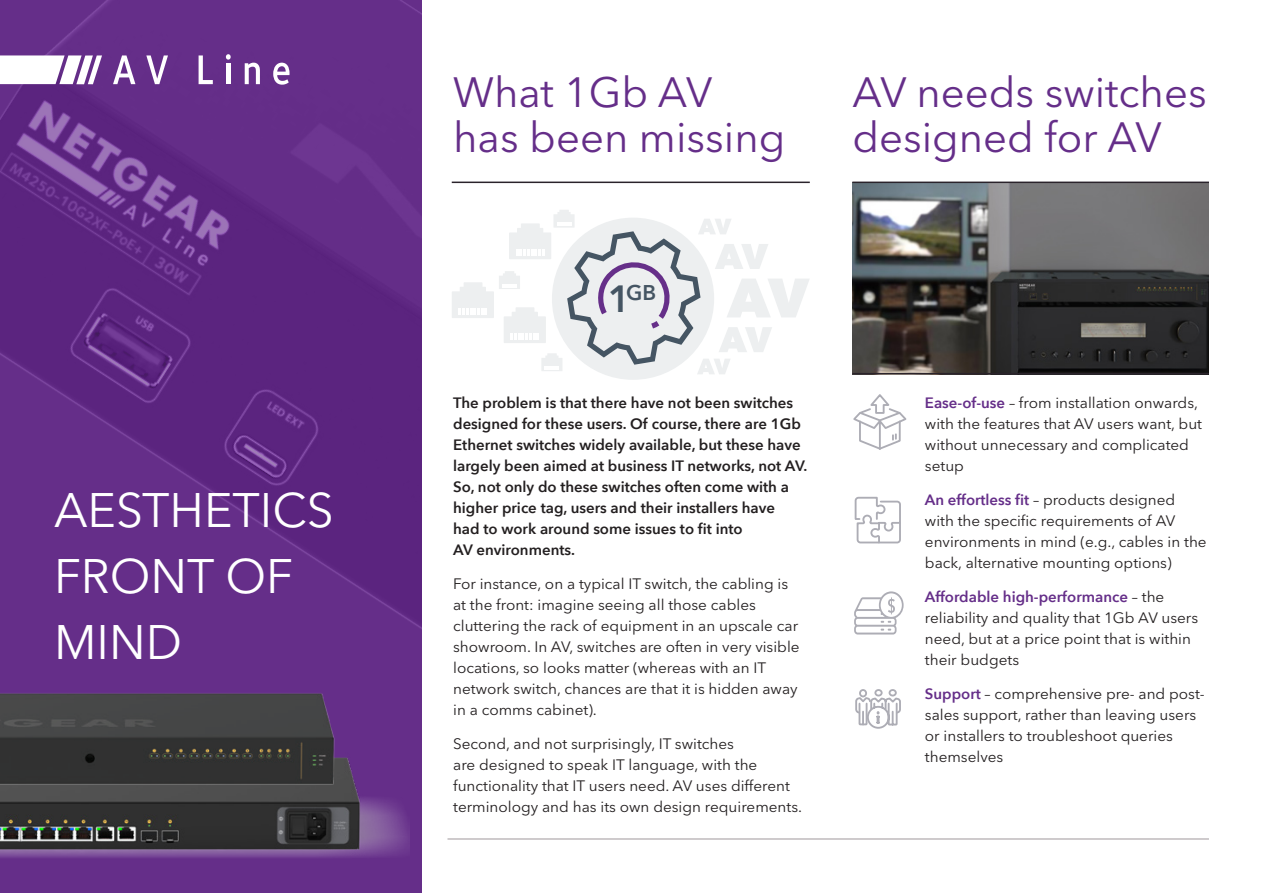
<style>
.page{position:relative;width:1263px;height:893px;background:#fff}
.page>*{position:absolute;margin:0;border:0;box-sizing:border-box;transform-origin:0 0}
.t1{font:48px/66px "Avenir Next LT Pro";color:#fff}
.t2{font:42px/45px "Avenir Next LT Pro";color:#652e89}
.t3{font:600 21.15px "Avenir Next";color:#455563}
.t4{font:15px/21px "Avenir Next LT Pro";color:#231f20}
.t5{font:600 15px/21px "Avenir Next";color:#231f20}
.s1{font-size:37.5px}
.s2{font-family:"Avenir Next";font-weight:600;color:#652e89}
</style>
<div class="page">
<img style="left:852px;top:183px;width:357px;height:190px">
<img style="left:0;top:0;width:422px;height:893px">
<hr style="left:447px;top:838px;width:762px;height:2px;background:#bfbabd">
<hr style="left:452px;top:182px;width:358px;height:1px;background:#2a232b">
<hr style="left:852px;top:182px;width:357px;height:1px;background:#2a232b">
<svg style="left:452px;top:210px;width:357px;height:164px"></svg>
<svg style="left:854px;top:591px;width:50px;height:43px"></svg>
<svg style="left:853px;top:394px;width:54px;height:56px"></svg>
<svg style="left:854px;top:496px;width:47px;height:48px"></svg>
<svg style="left:855px;top:689px;width:46px;height:40px"></svg>
<img style="left:0;top:733px;width:409px;height:160px">
<img style="left:0;top:667px;width:388px;height:160px">
<hr style="left:852px;top:373px;width:357px;height:1px;background:#2a232b">
<svg style="left:226px;top:54px;width:5px;height:6px"></svg>
<svg style="left:113px;top:55px;width:22px;height:29px"></svg>
<svg style="left:146px;top:55px;width:22px;height:29px"></svg>
<svg style="left:199px;top:55px;width:14px;height:29px"></svg>
<svg style="left:245px;top:63px;width:15px;height:21px"></svg>
<svg style="left:273px;top:63px;width:17px;height:22px"></svg>
<hr style="left:226px;top:63px;width:4px;height:21px;background:#fff">
<svg style="left:0;top:55px;width:102px;height:29px"></svg>
<p class="t1" style="left:54px;top:477px;width:281px">AESTHETICS<br>FRONT OF<br>MIND</p>
<p class="t2" style="left:453px;top:70px;width:334px">What 1Gb AV has been missing</p>
<p class="t2" style="left:852px;top:70px;width:356px">AV needs switches designed for AV</p>
<h3 class="t3" style="left:608px;top:275px;width:50px"><span class="s1">1</span>GB</h3>
<p class="t5" style="left:453px;top:392px;width:356px">The problem is that there have not been switches designed for these users. Of course, there are 1Gb Ethernet switches widely available, but these have largely been aimed at business IT networks, not AV.<br>So, not only do these switches often come with a higher price tag, users and their installers have<br>had to work around some issues to fit into<br>AV environments.</p>
<p class="t4" style="left:453px;top:573px;width:348px">For instance, on a typical IT switch, the cabling is at the front: imagine seeing all those cables cluttering the rack of equipment in an upscale car showroom. In AV, switches are often in very visible locations, so looks matter (whereas with an IT network switch, chances are that it is hidden away in a comms cabinet).</p>
<p class="t4" style="left:453px;top:733px;width:350px">Second, and not surprisingly, IT switches<br>are designed to speak IT language, with the functionality that IT users need. AV uses different terminology and has its own design requirements.</p>
<p class="t4" style="left:925px;top:393px;width:279px"><span class="s2">Ease-of-use</span> – from installation onwards, with the features that AV users want, but without unnecessary and complicated setup</p>
<p class="t4" style="left:925px;top:489px;width:283px"><span class="s2">An effortless fit</span> – products designed with the specific requirements of AV environments in mind (e.g., cables in the back, alternative mounting options)</p>
<p class="t4" style="left:925px;top:586px;width:275px"><span class="s2">Affordable high-performance</span> – the reliability and quality that 1Gb AV users need, but at a price point that is within their budgets</p>
<p class="t4" style="left:925px;top:683px;width:281px"><span class="s2">Support</span> – comprehensive pre- and post&shy;sales support, rather than leaving users or installers to troubleshoot queries themselves</p>
</div>
